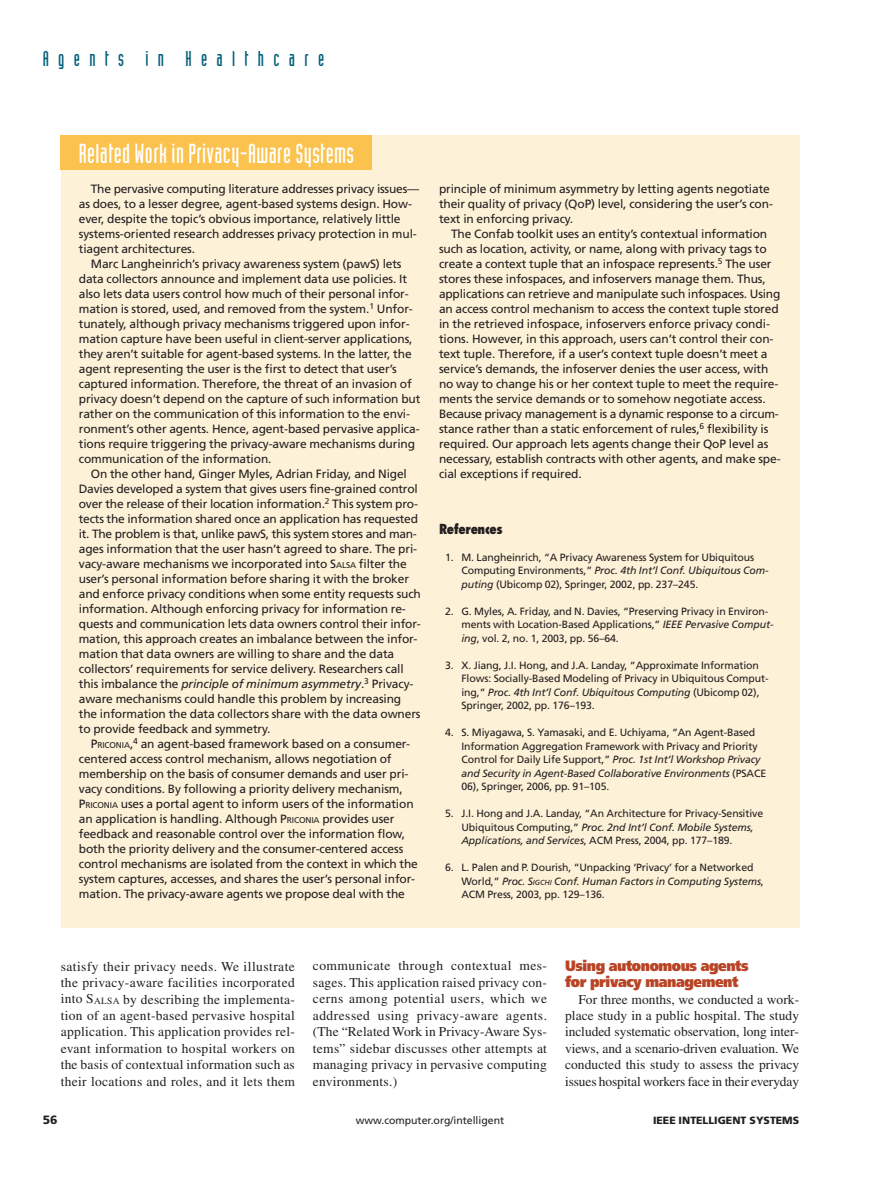
<style>
.page{position:relative;width:878px;height:1188px;background:#fff}
.page>*{position:absolute;margin:0;border:0;box-sizing:border-box;transform-origin:0 0}
.t1{font:27px "Industria Solid";letter-spacing:.015em;color:#fff}
.t2{font:21px "Industria Solid";letter-spacing:.445em;color:#04607a}
.t3{font:900 15px/16.5px "Frutiger";letter-spacing:-.03em;color:#b84425;scale:.9 1}
.t4{font:13.5px/16.5px "Times";letter-spacing:.015em;color:#231f20;text-align:justify}
.t5{font:800 condensed 13.5px "Futura";letter-spacing:-.03em;color:#231f20}
.t6{font:12px/15px "Frutiger";letter-spacing:-.01em;color:#231f20}
.t7{font:900 12px "Frutiger";color:#231f20}
.t8{font:10.5px/13.5px "Frutiger";letter-spacing:-.01em;color:#231f20}
.t9{font:900 10.5px "Frutiger";color:#231f20}
.s1{font-size:8.4px}
.s2{font-style:italic}
.s3{font-style:italic;font-size:7.35px}
.s4{font-size:9.45px}
</style>
<div class="page">
<div style="left:61px;top:135px;width:738px;height:792px;background:#fdf1d7"></div>
<div style="left:61px;top:135px;width:311px;height:34px;background:#fbc24d"></div>
<h2 class="t2" style="left:43px;top:51px;width:283px">Agents in Healthcare</h2>
<h1 class="t1" style="left:79px;top:144px;width:277px">Related Work in Privacy-Aware Systems</h1>
<p class="t6" style="left:79px;top:183px;width:342px;text-indent:12px">The pervasive computing literature addresses privacy issues— as does, to a lesser degree, agent-based systems design. How&shy;ever, despite the topic’s obvious importance, relatively little systems-oriented research addresses privacy protection in mul&shy;tiagent architectures.</p>
<p class="t6" style="left:79px;top:258px;width:343px;text-indent:12px">Marc Langheinrich’s privacy awareness system (pawS) lets data collectors announce and implement data use policies. It also lets data users control how much of their personal infor&shy;mation is stored, used, and removed from the system.<sup>1</sup> Unfor&shy;tunately, although privacy mechanisms triggered upon infor&shy;mation capture have been useful in client-server applications, they aren’t suitable for agent-based systems. In the latter, the agent representing the user is the first to detect that user’s captured information. Therefore, the threat of an invasion of privacy doesn’t depend on the capture of such information but rather on the communication of this information to the envi&shy;ronment’s other agents. Hence, agent-based pervasive applica&shy;tions require triggering the privacy-aware mechanisms during communication of the information.</p>
<p class="t6" style="left:79px;top:468px;width:343px;text-indent:12px">On the other hand, Ginger Myles, Adrian Friday, and Nigel Davies developed a system that gives users fine-grained control over the release of their location information.<sup>2</sup> This system pro&shy;tects the information shared once an application has requested it. The problem is that, unlike pawS, this system stores and man&shy;ages information that the user hasn’t agreed to share. The pri&shy;vacy-aware mechanisms we incorporated into S<span class="s1">ALSA</span> filter the user’s personal information before sharing it with the broker and enforce privacy conditions when some entity requests such information. Although enforcing privacy for information re&shy;quests and communication lets data owners control their infor&shy;mation, this approach creates an imbalance between the infor&shy;mation that data owners are willing to share and the data collectors’ requirements for service delivery. Researchers call this imbalance the <span class="s2">principle of minimum asymmetry</span>.<sup>3</sup> Privacy&shy;aware mechanisms could handle this problem by increasing the information the data collectors share with the data owners to provide feedback and symmetry.</p>
<p class="t6" style="left:79px;top:738px;width:340px;text-indent:12px">P<span class="s1">RICONIA</span>,<sup>4</sup> an agent-based framework based on a consumer&shy;centered access control mechanism, allows negotiation of membership on the basis of consumer demands and user pri&shy;vacy conditions. By following a priority delivery mechanism, P<span class="s1">RICONIA</span> uses a portal agent to inform users of the information an application is handling. Although P<span class="s1">RICONIA</span> provides user feedback and reasonable control over the information flow, both the priority delivery and the consumer-centered access control mechanisms are isolated from the context in which the system captures, accesses, and shares the user’s personal infor&shy;mation. The privacy-aware agents we propose deal with the</p>
<p class="t6" style="left:439px;top:183px;width:335px">principle of minimum asymmetry by letting agents negotiate their quality of privacy (QoP) level, considering the user’s con&shy;text in enforcing privacy.</p>
<p class="t6" style="left:439px;top:228px;width:343px;text-indent:12px">The Confab toolkit uses an entity’s contextual information such as location, activity, or name, along with privacy tags to create a context tuple that an infospace represents.<sup>5</sup> The user stores these infospaces, and infoservers manage them. Thus, applications can retrieve and manipulate such infospaces. Using an access control mechanism to access the context tuple stored in the retrieved infospace, infoservers enforce privacy condi&shy;tions. However, in this approach, users can’t control their con&shy;text tuple. Therefore, if a user’s context tuple doesn’t meet a service’s demands, the infoserver denies the user access, with no way to change his or her context tuple to meet the require&shy;ments the service demands or to somehow negotiate access.<br>Because privacy management is a dynamic response to a circum&shy;stance rather than a static enforcement of rules,<sup>6</sup> flexibility is required. Our approach lets agents change their QoP level as necessary, establish contracts with other agents, and make spe&shy;cial exceptions if required.</p>
<p class="t5" style="left:439px;top:523px;width:65px">References</p>
<p class="t8" style="left:461px;top:551px;width:308px;text-indent:-16px">1. M. Langheinrich, “A Privacy Awareness System for Ubiquitous<br>Computing Environments,” <span class="s2">Proc. 4th Int’l Conf. Ubiquitous Com&shy;puting</span> (Ubicomp 02), Springer, 2002, pp. 237–245.</p>
<p class="t8" style="left:461px;top:605px;width:313px;text-indent:-16px">2. G. Myles, A. Friday, and N. Davies, “Preserving Privacy in Environ&shy;ments with Location-Based Applications,” <span class="s2">IEEE Pervasive Comput&shy;ing</span>, vol. 2, no. 1, 2003, pp. 56–64.</p>
<p class="t8" style="left:461px;top:659px;width:308px;text-indent:-16px">3. X. Jiang, J.I. Hong, and J.A. Landay, “Approximate Information Flows: Socially-Based Modeling of Privacy in Ubiquitous Comput&shy;ing,” <span class="s2">Proc. 4th Int’l Conf. Ubiquitous Computing</span> (Ubicomp 02), Springer, 2002, pp. 176–193.</p>
<p class="t8" style="left:461px;top:727px;width:306px;text-indent:-16px">4. S. Miyagawa, S. Yamasaki, and E. Uchiyama, “An Agent-Based Information Aggregation Framework with Privacy and Priority Control for Daily Life Support,” <span class="s2">Proc. 1st Int’l Workshop Privacy and Security in Agent-Based Collaborative Environments</span> (PSACE 06), Springer, 2006, pp. 91–105.</p>
<p class="t8" style="left:461px;top:808px;width:303px;text-indent:-16px">5. J.I. Hong and J.A. Landay, “An Architecture for Privacy-Sensitive<br>Ubiquitous Computing,” <span class="s2">Proc. 2nd Int’l Conf. Mobile Systems,<br>Applications, and Services</span>, ACM Press, 2004, pp. 177–189.</p>
<p class="t8" style="left:461px;top:862px;width:304px;text-indent:-16px">6. L. Palen and P. Dourish, “Unpacking ‘Privacy’ for a Networked<br>World,” <span class="s2">Proc. S</span><span class="s3">IGCHI</span> <span class="s2">Conf. Human Factors in Computing Systems</span>,<br>ACM Press, 2003, pp. 129–136.</p>
<p class="t4" style="left:61px;top:959px;width:236px">satisfy their privacy needs. We illustrate the privacy-aware facilities incorporated into S<span class="s4">ALSA</span> by describing the implementa&shy;tion of an agent-based pervasive hospital application. This application provides rel&shy;evant information to hospital workers on the basis of contextual information such as their locations and roles, and it lets them</p>
<p class="t4" style="left:313px;top:959px;width:236px">communicate through contextual mes&shy;sages. This application raised privacy con&shy;cerns among potential users, which we addressed using privacy-aware agents. (The “Related Work in Privacy-Aware Sys&shy;tems” sidebar discusses other attempts at managing privacy in pervasive computing environments.)</p>
<p class="t3" style="left:565px;top:958px;width:205px">Using autonomous agents for privacy management</p>
<p class="t4" style="left:565px;top:992px;width:235px;text-indent:14px">For three months, we conducted a work&shy;place study in a public hospital. The study included systematic observation, long inter&shy;views, and a scenario-driven evaluation. We conducted this study to assess the privacy issues hospital workers face in their everyday</p>
<p class="t7" style="left:43px;top:1115px;width:16px">56</p>
<p class="t8" style="left:356px;top:1115px;width:150px">www.computer.org/intelligent</p>
<p class="t9" style="left:653px;top:1117px;width:148px">IEEE INTELLIGENT SYSTEMS</p>
</div>
